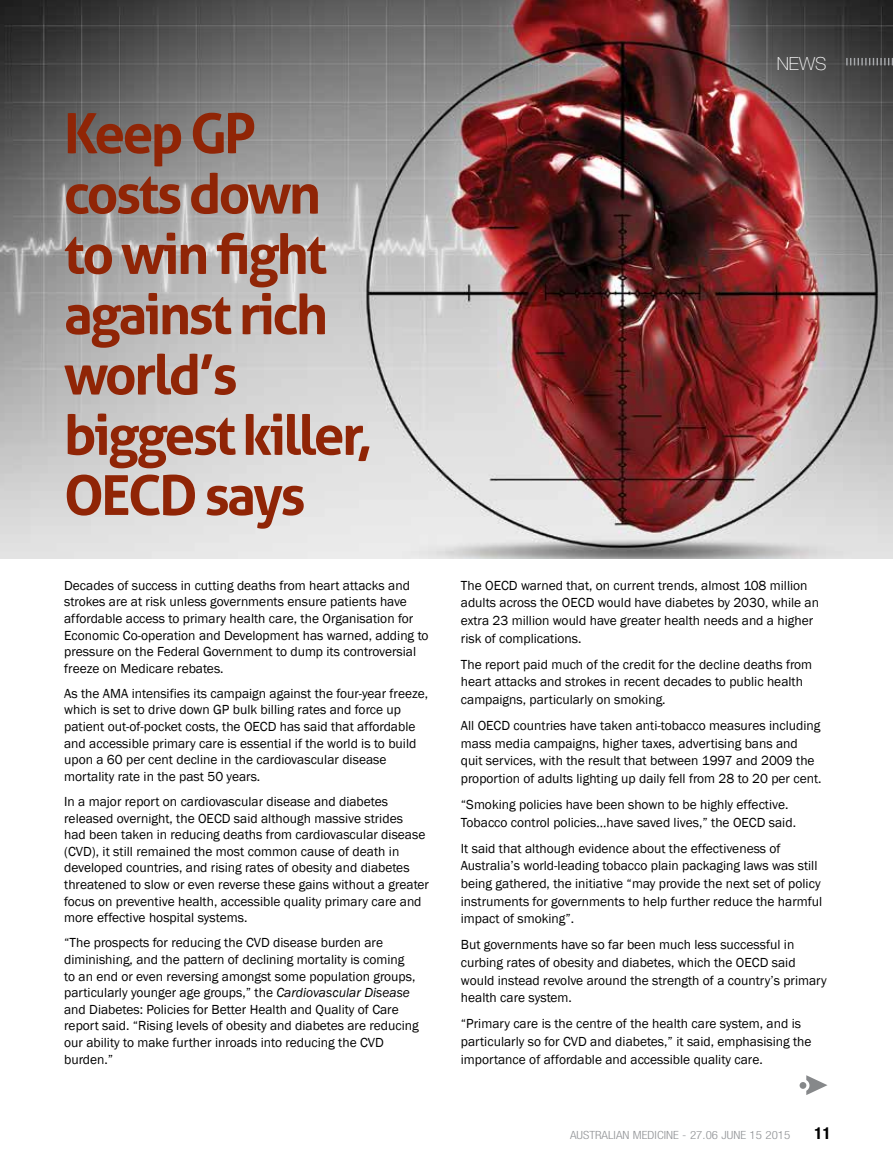
<style>
.page{position:relative;width:893px;height:1170px;background:#fff}
.page>*{position:absolute;margin:0;border:0;box-sizing:border-box;transform-origin:0 0}
.t1{font:700 55.2px/60.3px "Aller";letter-spacing:-.05em;color:#902506}
.t2{font:100 18px "Helvetica Neue";color:#fff}
.t3{font:700 condensed 16.5px "Helvetica Neue";color:#000}
.t4{font:13.5px/16.6px "Franklin Gothic";color:#000}
.t5{font:300 condensed 11.25px "Helvetica Neue";color:#939598;scale:1.15 1}
.s1{font-style:italic}
</style>
<div class="page">
<img style="left:0;top:0;width:893px;height:558px">
<svg style="left:806px;top:1075px;width:21px;height:19px"></svg>
<div style="left:800px;top:1081px;width:6px;height:7px;background:#86888a;border-radius:50%"></div>
<svg style="left:846px;top:58px;width:47px;height:7px"></svg>
<h1 class="t1" style="left:64px;top:103px;width:310px">Keep GP costs down to win fight against rich world’s biggest killer,<br>OECD says</h1>
<p class="t4" style="left:64px;top:577px;width:366px">Decades of success in cutting deaths from heart attacks and strokes are at risk unless governments ensure patients have affordable access to primary health care, the Organisation for Economic Co-operation and Development has warned, adding to pressure on the Federal Government to dump its controversial freeze on Medicare rebates.</p>
<p class="t4" style="left:64px;top:685px;width:365px">As the AMA intensifies its campaign against the four-year freeze, which is set to drive down GP bulk billing rates and force up patient out-of-pocket costs, the OECD has said that affordable and accessible primary care is essential if the world is to build upon a 60 per cent decline in the cardiovascular disease mortality rate in the past 50 years.</p>
<p class="t4" style="left:64px;top:793px;width:366px">In a major report on cardiovascular disease and diabetes released overnight, the OECD said although massive strides<br>had been taken in reducing deaths from cardiovascular disease (CVD), it still remained the most common cause of death in developed countries, and rising rates of obesity and diabetes threatened to slow or even reverse these gains without a greater focus on preventive health, accessible quality primary care and more effective hospital systems.</p>
<p class="t4" style="left:64px;top:934px;width:356px">“The prospects for reducing the CVD disease burden are diminishing, and the pattern of declining mortality is coming<br>to an end or even reversing amongst some population groups, particularly younger age groups,” the <span class="s1">Cardiovascular Disease </span>and Diabetes: Policies for Better Health and Quality of Care report said. “Rising levels of obesity and diabetes are reducing our ability to make further inroads into reducing the CVD burden.”</p>
<h2 class="t2" style="left:777px;top:53px;width:51px">NEWS</h2>
<p class="t4" style="left:461px;top:576px;width:360px;line-height:17.5px">The OECD warned that, on current trends, almost 108 million adults across the OECD would have diabetes by 2030, while an extra 23 million would have greater health needs and a higher risk of complications.</p>
<p class="t4" style="left:461px;top:655px;width:353px;line-height:17.5px">The report paid much of the credit for the decline deaths from heart attacks and strokes in recent decades to public health campaigns, particularly on smoking.</p>
<p class="t4" style="left:461px;top:717px;width:362px;line-height:17.5px">All OECD countries have taken anti-tobacco measures including mass media campaigns, higher taxes, advertising bans and quit services, with the result that between 1997 and 2009 the proportion of adults lighting up daily fell from 28 to 20 per cent.</p>
<p class="t4" style="left:461px;top:796px;width:337px;line-height:17.5px">“Smoking policies have been shown to be highly effective.<br>Tobacco control policies…have saved lives,” the OECD said.</p>
<p class="t4" style="left:461px;top:839px;width:363px;line-height:17.5px">It said that although evidence about the effectiveness of Australia’s world-leading tobacco plain packaging laws was still being gathered, the initiative “may provide the next set of policy instruments for governments to help further reduce the harmful impact of smoking”.</p>
<p class="t4" style="left:461px;top:936px;width:367px;line-height:17.5px">But governments have so far been much less successful in curbing rates of obesity and diabetes, which the OECD said would instead revolve around the strength of a country’s primary health care system.</p>
<p class="t4" style="left:461px;top:1015px;width:352px;line-height:17.5px">“Primary care is the centre of the health care system, and is particularly so for CVD and diabetes,” it said, emphasising the importance of affordable and accessible quality care.</p>
<p class="t5" style="left:570px;top:1128px;width:193px">AUSTRALIAN MEDICINE - 27.06 JUNE 15 2015</p>
<p class="t3" style="left:814px;top:1122px;width:18px">11</p>
</div>
